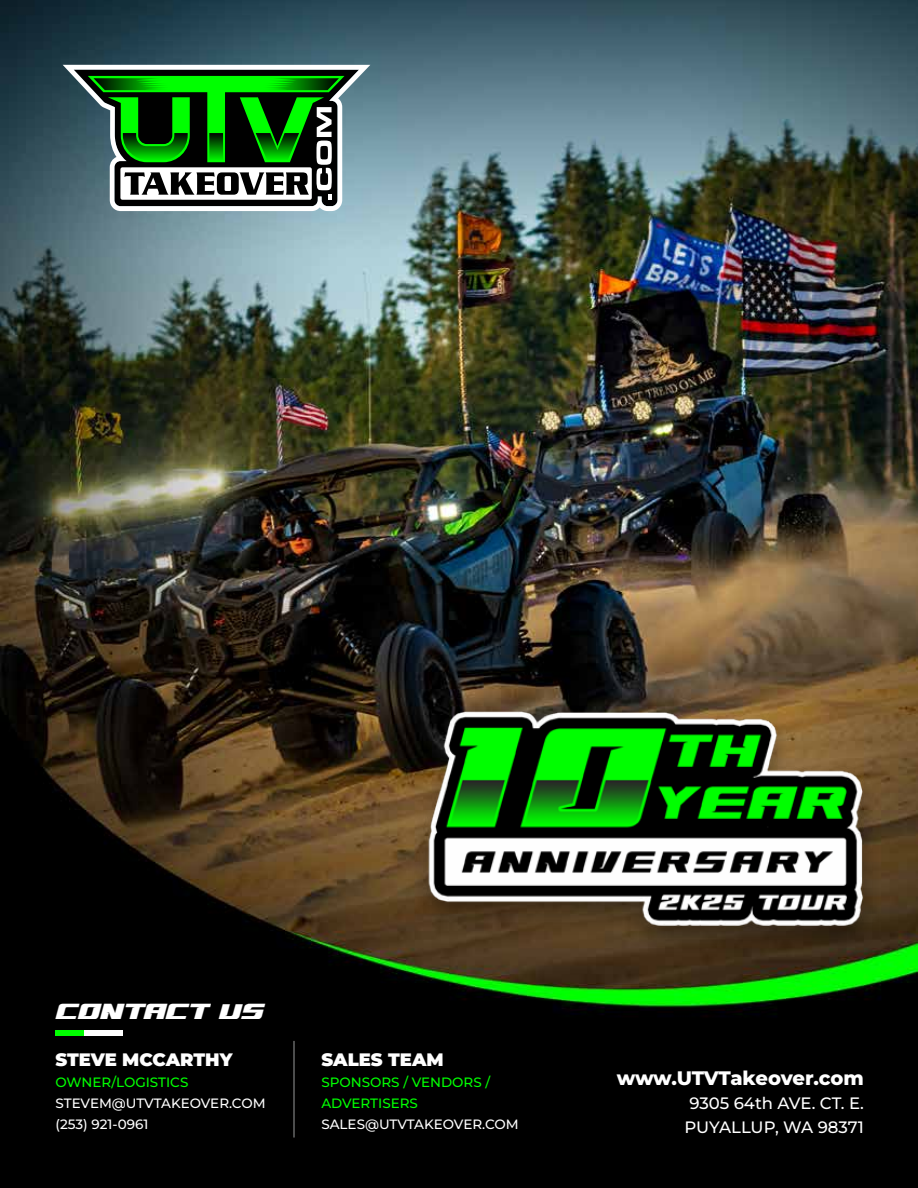
<style>
.page{position:relative;width:918px;height:1188px;background:#fff}
.page>*{position:absolute;margin:0;border:0;box-sizing:border-box;transform-origin:0 0}
.t1{font:31.5px "sdprostreet";color:#fff}
.t2{font:800 19.5px "Montserrat";letter-spacing:-.015em;color:#fff}
.t3{font:900 18px "Montserrat";color:#fff}
.t4{font:500 16.5px/24px "Montserrat";color:#fff}
.t5{font:500 13.5px/21px "Montserrat";color:#fff}
.t6{font:500 13.5px/21px "Montserrat";color:#0f0}
</style>
<div class="page">
<img style="left:0;top:0;width:918px;height:1188px">
<img style="left:397px;top:662px;width:490px;height:291px">
<svg style="left:63px;top:65px;width:307px;height:146px"></svg>
<svg style="left:74px;top:70px;width:285px;height:136px;background:#3d6d45"></svg>
<img style="left:93px;top:78px;width:88px;height:12px">
<img style="left:251px;top:78px;width:88px;height:12px">
<img style="left:256px;top:133px;width:43px;height:27px">
<img style="left:209px;top:133px;width:14px;height:27px">
<img style="left:123px;top:133px;width:65px;height:27px">
<hr style="left:293px;top:1041px;width:2px;height:97px;background:#666767">
<div style="left:56px;top:1031px;width:28px;height:5px;background:#0f0"></div>
<div style="left:84px;top:1031px;width:38px;height:5px;background:#fff"></div>
<h1 class="t1" style="left:56px;top:992px;width:209px">CONTACT US</h1>
<h3 class="t3" style="left:56px;top:1046px;width:179px">STEVE MCCARTHY</h3>
<p class="t6" style="left:56px;top:1071px;width:134px">OWNER/LOGISTICS</p>
<p class="t5" style="left:56px;top:1092px;width:212px">STEVEM@UTVTAKEOVER.COM (253) 921-0961</p>
<h3 class="t3" style="left:321px;top:1046px;width:124px">SALES TEAM</h3>
<p class="t6" style="left:321px;top:1071px;width:170px">SPONSORS / VENDORS /<br>ADVERTISERS</p>
<p class="t5" style="left:321px;top:1113px;width:199px">SALES@UTVTAKEOVER.COM</p>
<h2 class="t2" style="left:617px;top:1064px;width:249px">www.UTVTakeover.com</h2>
<p class="t4" style="left:685px;top:1091px;width:181px">9305 64th AVE. CT. E.<br>PUYALLUP, WA 98371</p>
</div>
